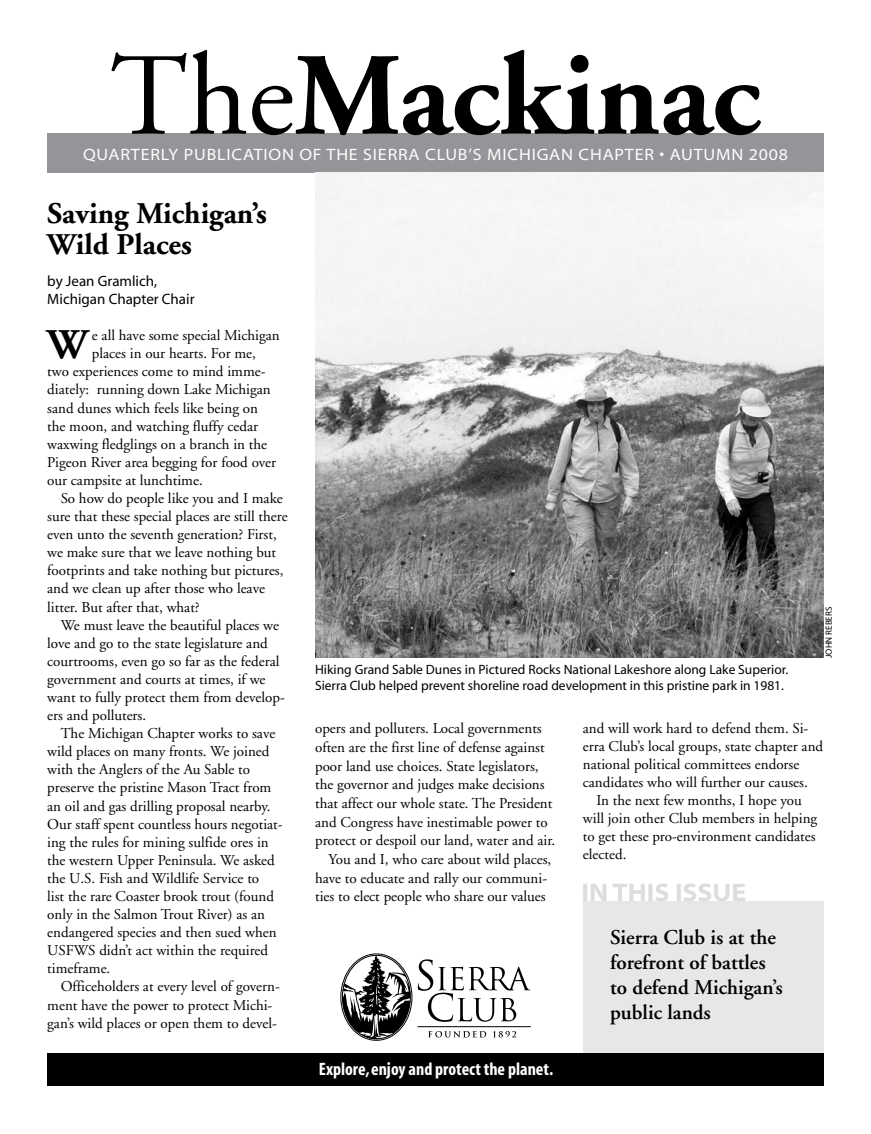
<style>
.page{position:relative;width:871px;height:1134px;background:#fff}
.page>*{position:absolute;margin:0;border:0;box-sizing:border-box;transform-origin:0 0}
.t1{font:700 117px "Adobe Garamond";color:#000}
.t2{font:700 42.15px "Adobe Garamond";color:#000}
.t3{font:700 30px/31.7px "Adobe Garamond";color:#000}
.t4{font:25.5px "Myriad MM 700 700";color:#dcddde}
.t5{font:600 21px/25.2px "Adobe Garamond";color:#000}
.t6{font:18px "Myriad MM 700 300";color:#fff}
.t7{font:16.5px "Myriad MM 400 700";letter-spacing:.05em;color:#fff}
.t8{font:15px/18px "Adobe Garamond";color:#000}
.t9{font:15px/18.1px "Myriad MM 400 600";color:#000}
.t10{font:13.5px/16.5px "Myriad MM 400 600";color:#000}
.t11{font:9px "Myriad MM 400 600";color:#000}
.s1{font-weight:400}
</style>
<div class="page">
<div style="left:47px;top:133px;width:777px;height:39px;background:#939598"></div>
<div style="left:47px;top:1053px;width:777px;height:32px;background:#000"></div>
<div style="left:583px;top:901px;width:241px;height:152px;background:#e6e7e8"></div>
<hr style="left:417px;top:1026px;width:114px;height:1px;background:#000">
<svg style="left:428px;top:1031px;width:59px;height:7px"></svg>
<svg style="left:493px;top:1031px;width:24px;height:7px"></svg>
<svg style="left:418px;top:959px;width:113px;height:63px"></svg>
<svg style="left:342px;top:954px;width:69px;height:85px"></svg>
<img style="left:315px;top:173px;width:509px;height:484px">
<h1 class="t1" style="left:111px;top:33px;width:651px"><span class="s1">The</span>Mackinac</h1>
<p class="t7" style="left:83px;top:146px;width:706px">QUARTERLY PUBLICATION OF THE SIERRA CLUB’S MICHIGAN CHAPTER • AUTUMN 2008</p>
<h3 class="t3" style="left:47px;top:198px;width:221px">Saving Michigan’s<br>Wild Places</h3>
<p class="t9" style="left:47px;top:273px;width:149px">by Jean Gramlich,<br>Michigan Chapter Chair</p>
<h2 class="t2" style="left:47px;top:322px;width:42px">W</h2>
<p class="t8" style="left:92px;top:327px;width:189px">e all have some special Michigan</p>
<p class="t8" style="left:92px;top:345px;width:165px">places in our hearts. For me,</p>
<p class="t8" style="left:47px;top:363px;width:220px">two experiences come to mind imme-</p>
<p class="t8" style="left:47px;top:381px;width:225px">diately: running down Lake Michigan</p>
<p class="t8" style="left:47px;top:399px;width:212px">sand dunes which feels like being on</p>
<p class="t8" style="left:47px;top:417px;width:212px">the moon, and watching fluffy cedar</p>
<p class="t8" style="left:47px;top:435px;width:221px">waxwing fledglings on a branch in the</p>
<p class="t8" style="left:47px;top:453px;width:230px">Pigeon River area begging for food over</p>
<p class="t8" style="left:47px;top:472px;width:157px">our campsite at lunchtime.</p>
<p class="t8" style="left:61px;top:490px;width:224px">So how do people like you and I make</p>
<p class="t8" style="left:47px;top:508px;width:242px">sure that these special places are still there</p>
<p class="t8" style="left:47px;top:526px;width:231px">even unto the seventh generation? First,</p>
<p class="t8" style="left:47px;top:544px;width:230px">we make sure that we leave nothing but</p>
<p class="t8" style="left:47px;top:562px;width:238px">footprints and take nothing but pictures,</p>
<p class="t8" style="left:47px;top:580px;width:219px">and we clean up after those who leave</p>
<p class="t8" style="left:47px;top:598px;width:154px">litter. But after that, what?</p>
<p class="t8" style="left:61px;top:616px;width:220px">We must leave the beautiful places we</p>
<p class="t8" style="left:47px;top:634px;width:222px">love and go to the state legislature and</p>
<p class="t8" style="left:47px;top:652px;width:234px">courtrooms, even go so far as the federal</p>
<p class="t8" style="left:47px;top:671px;width:220px">government and courts at times, if we</p>
<p class="t8" style="left:47px;top:689px;width:239px">want to fully protect them from develop-</p>
<p class="t8" style="left:47px;top:707px;width:100px">ers and polluters.</p>
<p class="t8" style="left:61px;top:725px;width:216px">The Michigan Chapter works to save</p>
<p class="t8" style="left:47px;top:743px;width:224px">wild places on many fronts. We joined</p>
<p class="t8" style="left:47px;top:761px;width:204px">with the Anglers of the Au Sable to</p>
<p class="t8" style="left:47px;top:779px;width:226px">preserve the pristine Mason Tract from</p>
<p class="t8" style="left:47px;top:797px;width:225px">an oil and gas drilling proposal nearby.</p>
<p class="t8" style="left:47px;top:815px;width:237px">Our staff spent countless hours negotiat-</p>
<p class="t8" style="left:47px;top:833px;width:223px">ing the rules for mining sulfide ores in</p>
<p class="t8" style="left:47px;top:851px;width:229px">the western Upper Peninsula. We asked</p>
<p class="t8" style="left:47px;top:870px;width:213px">the U.S. Fish and Wildlife Service to</p>
<p class="t8" style="left:47px;top:888px;width:228px">list the rare Coaster brook trout (found</p>
<p class="t8" style="left:47px;top:906px;width:219px">only in the Salmon Trout River) as an</p>
<p class="t8" style="left:47px;top:924px;width:231px">endangered species and then sued when</p>
<p class="t8" style="left:47px;top:942px;width:222px">USFWS didn’t act within the required</p>
<p class="t8" style="left:47px;top:960px;width:65px">timeframe.</p>
<p class="t8" style="left:61px;top:978px;width:220px">Officeholders at every level of govern-</p>
<p class="t8" style="left:47px;top:996px;width:227px">ment have the power to protect Michi-</p>
<p class="t8" style="left:47px;top:1014px;width:231px">gan’s wild places or open them to devel-</p>
<p class="t10" style="left:315px;top:662px;width:475px">Hiking Grand Sable Dunes in Pictured Rocks National Lakeshore along Lake Superior.<br>Sierra Club helped prevent shoreline road development in this pristine park in 1981.</p>
<p class="t11" style="left:824px;top:658px;width:52px;rotate:-90deg">john rebers</p>
<p class="t8" style="left:315px;top:720px;width:228px">opers and polluters. Local governments</p>
<p class="t8" style="left:315px;top:739px;width:231px">often are the first line of defense against</p>
<p class="t8" style="left:315px;top:757px;width:225px">poor land use choices. State legislators,</p>
<p class="t8" style="left:315px;top:776px;width:231px">the governor and judges make decisions</p>
<p class="t8" style="left:315px;top:795px;width:239px">that affect our whole state. The President</p>
<p class="t8" style="left:315px;top:813px;width:234px">and Congress have inestimable power to</p>
<p class="t8" style="left:315px;top:832px;width:242px">protect or despoil our land, water and air.</p>
<p class="t8" style="left:328px;top:851px;width:224px">You and I, who care about wild places,</p>
<p class="t8" style="left:315px;top:869px;width:234px">have to educate and rally our communi-</p>
<p class="t8" style="left:315px;top:888px;width:232px">ties to elect people who share our values</p>
<p class="t6" style="left:319px;top:1060px;width:236px">Explore, enjoy and protect the planet.</p>
<p class="t8" style="left:583px;top:720px;width:242px">and will work hard to defend them. Si&shy;erra Club’s local groups, state chapter and national political committees endorse candidates who will further our causes.</p>
<p class="t8" style="left:583px;top:792px;width:236px;text-indent:14px">In the next few months, I hope you will join other Club members in helping to get these pro-environment candidates elected.</p>
<h3 class="t4" style="left:581px;top:881px;width:166px">IN THIS ISSUE</h3>
<h3 class="t5" style="left:610px;top:925px;width:174px">Sierra Club is at the forefront of battles to defend Michigan’s public lands</h3>
</div>
